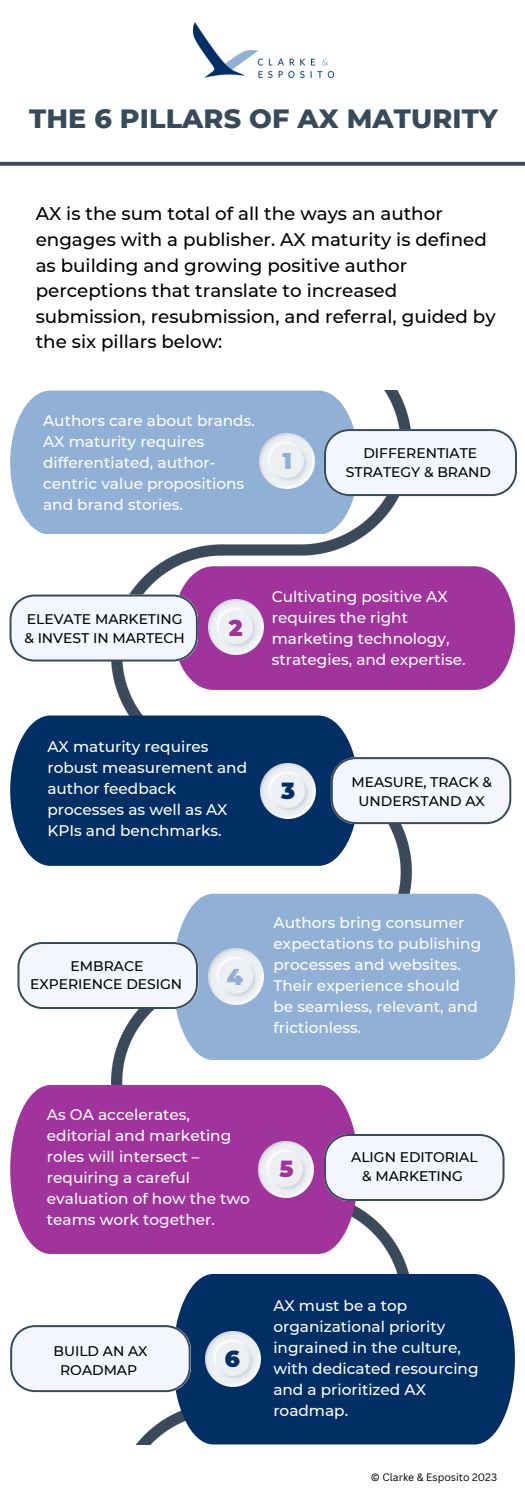
<style>
.page{position:relative;width:525px;height:1510px;background:#fff}
.page>*{position:absolute;margin:0;border:0;box-sizing:border-box;transform-origin:0 0}
.t1{font:800 26.95px "Montserrat";letter-spacing:.005em;color:#364a5a}
.t2{font:900 22.75px "Montserrat";color:#91b0d5}
.t3{font:900 22.75px "Montserrat";color:#002f65}
.t4{font:900 22.75px "Montserrat";color:#a0349c}
.t5{font:500 18.29px/25.6px "Montserrat";color:#000}
.t6{font:500 15.31px/21px "Montserrat";color:#fff}
.t7{font:500 13.91px/18.9px "Montserrat";color:#000;text-align:center}
.t8{font:10.41px "Canva Sans";color:#000}
</style>
<div class="page">
<img style="left:112px;top:390px;width:300px;height:325px">
<img style="left:112px;top:824px;width:301px;height:620px">
<svg style="left:0;top:162px;width:525px;height:4px;background:#415463"></svg>
<img style="left:194px;top:22px;width:140px;height:55px">
<div style="left:10px;top:390px;width:348px;height:144px;background:#91b0d5"></div>
<img style="left:260px;top:433px;width:55px;height:55px">
<svg style="left:324px;top:429px;width:193px;height:67px"></svg>
<div style="left:173px;top:893px;width:342px;height:167px;background:#91b0d5"></div>
<img style="left:209px;top:949px;width:55px;height:55px">
<svg style="left:17px;top:942px;width:181px;height:67px"></svg>
<div style="left:173px;top:1273px;width:342px;height:171px;background:#002f65"></div>
<img style="left:205px;top:1330px;width:55px;height:56px">
<svg style="left:10px;top:1325px;width:181px;height:67px"></svg>
<div style="left:10px;top:715px;width:348px;height:151px;background:#002f65"></div>
<img style="left:261px;top:763px;width:55px;height:55px">
<svg style="left:331px;top:757px;width:181px;height:67px"></svg>
<div style="left:10px;top:1085px;width:348px;height:168px;background:#a0349c"></div>
<img style="left:259px;top:1141px;width:55px;height:56px">
<svg style="left:324px;top:1134px;width:181px;height:66px"></svg>
<div style="left:173px;top:566px;width:342px;height:123px;background:#a0349c"></div>
<img style="left:208px;top:599px;width:55px;height:56px">
<svg style="left:10px;top:594px;width:188px;height:67px"></svg>
<h1 class="t1" style="left:29px;top:101px;width:470px">THE 6 PILLARS OF AX MATURITY</h1>
<p class="t5" style="left:36px;top:201px;width:461px">AX is the sum total of all the ways an author engages with a publisher. AX maturity is defined as building and growing positive author perceptions that translate to increased submission, resubmission, and referral, guided by the six pillars below:</p>
<p class="t6" style="left:43px;top:410px;width:213px">Authors care about brands.<br>AX maturity requires differentiated, author&shy;centric value propositions and brand stories.</p>
<h2 class="t2" style="left:283px;top:446px;width:11px">1</h2>
<p class="t7" style="left:346px;top:443px;width:147px">DIFFERENTIATE<br>STRATEGY &amp; BRAND</p>
<p class="t7" style="left:24px;top:609px;width:162px;text-align:left">ELEVATE MARKETING &amp; INVEST IN MARTECH</p>
<h2 class="t4" style="left:229px;top:613px;width:15px">2</h2>
<p class="t6" style="left:272px;top:586px;width:195px">Cultivating positive AX requires the right marketing technology, strategies, and expertise.</p>
<p class="t6" style="left:47px;top:736px;width:201px">AX maturity requires robust measurement and author feedback processes as well as AX<br>KPIs and benchmarks.</p>
<h2 class="t3" style="left:281px;top:777px;width:15px">3</h2>
<p class="t7" style="left:351px;top:772px;width:142px">MEASURE, TRACK &amp;<br>UNDERSTAND AX</p>
<p class="t7" style="left:30px;top:956px;width:154px">EMBRACE<br>EXPERIENCE DESIGN</p>
<h2 class="t2" style="left:227px;top:963px;width:18px">4</h2>
<p class="t6" style="left:274px;top:912px;width:209px">Authors bring consumer expectations to publishing processes and websites.<br>Their experience should be seamless, relevant, and frictionless.</p>
<p class="t6" style="left:47px;top:1104px;width:205px">As OA accelerates, editorial and marketing roles will intersect – requiring a careful evaluation of how the two teams work together.</p>
<h2 class="t4" style="left:279px;top:1154px;width:16px">5</h2>
<p class="t7" style="left:351px;top:1147px;width:128px">ALIGN EDITORIAL &amp; MARKETING</p>
<p class="t7" style="left:53px;top:1341px;width:96px">BUILD AN AX<br>ROADMAP</p>
<h2 class="t3" style="left:225px;top:1345px;width:17px">6</h2>
<p class="t6" style="left:273px;top:1295px;width:207px">AX must be a top organizational priority ingrained in the culture, with dedicated resourcing and a prioritized AX roadmap.</p>
<p class="t8" style="left:371px;top:1470px;width:128px">© Clarke &amp; Esposito 2023</p>
</div>
